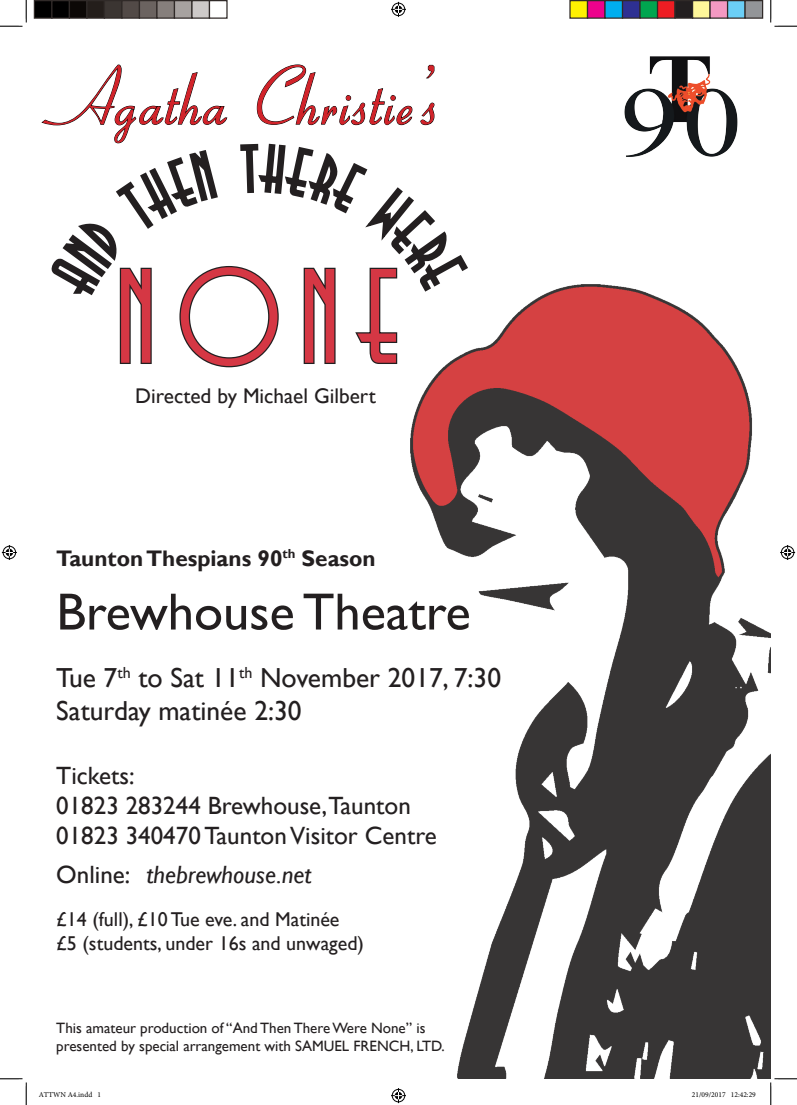
<style>
.page{position:relative;width:797px;height:1105px;background:#fff}
.page>*{position:absolute;margin:0;border:0;box-sizing:border-box;transform-origin:0 0}
.None_A4{font:125px "Tall Deco";color:#d53744}
.Agatha{font:600 83.75px "Aspire";color:#d1232a}
.t1{font:52.5px "Gill Sans";color:#231f20}
.t2{font:27.5px "Gill Sans";color:#231f20}
.t3{font:25px "Gill Sans";color:#231f20}
.t4{font:italic 25px "Gill Sans";color:#231f20}
.t5{font:700 22.5px "Gill Sans";color:#231f20}
.t6{font:21.25px "Gill Sans";color:#231f20}
.t7{font:20px "Gill Sans";color:#231f20}
.t8{font:15px "Gill Sans";color:#231f20}
.t9{font:7.5px "Minion Pro";color:#000}
.s1{font-family:"Azo Sans";font-weight:300;font-size:132.5px}
.s2{font-style:normal}
</style>
<div class="page">
<img style="left:410px;top:285px;width:360px;height:794px">
<img style="left:624px;top:56px;width:114px;height:101px">
<svg style="left:0;top:0;width:27px;height:27px"></svg>
<svg style="left:0;top:1078px;width:27px;height:27px"></svg>
<svg style="left:770px;top:0;width:27px;height:27px"></svg>
<svg style="left:770px;top:1078px;width:27px;height:27px"></svg>
<svg style="left:391px;top:2px;width:15px;height:15px"></svg>
<svg style="left:391px;top:1088px;width:15px;height:15px"></svg>
<svg style="left:2px;top:545px;width:15px;height:15px"></svg>
<svg style="left:780px;top:545px;width:15px;height:15px"></svg>
<div style="left:34px;top:1px;width:18px;height:17px;background:#000"></div>
<div style="left:34px;top:0;width:18px;height:19px;border:1px solid #302a28"></div>
<div style="left:52px;top:1px;width:17px;height:17px;background:#000"></div>
<div style="left:51px;top:0;width:19px;height:19px;border:1px solid #302a28"></div>
<div style="left:69px;top:1px;width:18px;height:17px;background:#0c0806"></div>
<div style="left:69px;top:0;width:19px;height:19px;border:1px solid #302a28"></div>
<div style="left:87px;top:1px;width:17px;height:17px;background:#241e1b"></div>
<div style="left:86px;top:0;width:19px;height:19px;border:1px solid #302a28"></div>
<div style="left:104px;top:1px;width:18px;height:17px;background:#3b3532"></div>
<div style="left:104px;top:0;width:18px;height:19px;border:1px solid #302a28"></div>
<div style="left:122px;top:1px;width:17px;height:17px;background:#524a47"></div>
<div style="left:121px;top:0;width:19px;height:19px;border:1px solid #302a28"></div>
<div style="left:139px;top:1px;width:18px;height:17px;background:#6b6360"></div>
<div style="left:139px;top:0;width:19px;height:19px;border:1px solid #302a28"></div>
<div style="left:157px;top:1px;width:17px;height:17px;background:#867f7c"></div>
<div style="left:156px;top:0;width:19px;height:19px;border:1px solid #302a28"></div>
<div style="left:174px;top:1px;width:18px;height:17px;background:#a7a2a0"></div>
<div style="left:174px;top:0;width:18px;height:19px;border:1px solid #302a28"></div>
<div style="left:192px;top:1px;width:17px;height:17px;background:#cdc9c8"></div>
<div style="left:191px;top:0;width:19px;height:19px;border:1px solid #302a28"></div>
<div style="left:209px;top:0;width:19px;height:19px;border:1px solid #302a28"></div>
<div style="left:570px;top:1px;width:17px;height:17px;background:#fff101"></div>
<div style="left:569px;top:0;width:19px;height:19px;border:1px solid #302a28"></div>
<div style="left:587px;top:1px;width:18px;height:17px;background:#ed028c"></div>
<div style="left:587px;top:0;width:18px;height:19px;border:1px solid #302a28"></div>
<div style="left:605px;top:1px;width:17px;height:17px;background:#00aeef"></div>
<div style="left:604px;top:0;width:19px;height:19px;border:1px solid #302a28"></div>
<div style="left:622px;top:1px;width:18px;height:17px;background:#2e3092"></div>
<div style="left:622px;top:0;width:18px;height:19px;border:1px solid #302a28"></div>
<div style="left:640px;top:1px;width:17px;height:17px;background:#00a54f"></div>
<div style="left:639px;top:0;width:19px;height:19px;border:1px solid #302a28"></div>
<div style="left:657px;top:1px;width:18px;height:17px;background:#ee1d23"></div>
<div style="left:657px;top:0;width:18px;height:19px;border:1px solid #302a28"></div>
<div style="left:675px;top:1px;width:17px;height:17px;background:#231f20"></div>
<div style="left:674px;top:0;width:19px;height:19px;border:1px solid #302a28"></div>
<div style="left:692px;top:1px;width:18px;height:17px;background:#fff79a"></div>
<div style="left:692px;top:0;width:18px;height:19px;border:1px solid #302a28"></div>
<div style="left:710px;top:1px;width:17px;height:17px;background:#f499c2"></div>
<div style="left:709px;top:0;width:19px;height:19px;border:1px solid #302a28"></div>
<div style="left:727px;top:1px;width:18px;height:17px;background:#6bcff6"></div>
<div style="left:727px;top:0;width:18px;height:19px;border:1px solid #302a28"></div>
<div style="left:745px;top:1px;width:17px;height:17px;background:#939598"></div>
<div style="left:744px;top:0;width:19px;height:19px;border:1px solid #302a28"></div>
<svg style="left:41px;top:64px;width:429px;height:305px"></svg>
<p class="Agatha" style="left:68px;top:57px;width:381px">Agatha Christie’s</p>
<p class="None_A4" style="left:121px;top:249px;width:292px">N<span class="s1">O</span>NE</p>
<p class="t6" style="left:135px;top:384px;width:242px">Directed by Michael Gilbert</p>
<p class="t5" style="left:56px;top:545px;width:321px">Taunton Thespians 90<sup>th</sup> Season</p>
<p class="t1" style="left:56px;top:581px;width:416px">Brewhouse Theatre</p>
<p class="t2" style="left:56px;top:661px;width:446px">Tue 7<sup>th</sup> to Sat 11<sup>th</sup> November 2017, 7:30</p>
<p class="t2" style="left:56px;top:694px;width:247px">Saturday matinée 2:30</p>
<p class="t3" style="left:56px;top:761px;width:80px">Tickets:</p>
<p class="t3" style="left:56px;top:791px;width:356px">01823 283244 Brewhouse,Taunton</p>
<p class="t3" style="left:56px;top:821px;width:382px">01823 340470 Taunton Visitor Centre</p>
<p class="t4" style="left:56px;top:860px;width:256px"><span class="s2">Online:</span> thebrewhouse.net</p>
<p class="t7" style="left:56px;top:908px;width:285px">£14 (full), £10 Tue eve. and Matinée</p>
<p class="t7" style="left:56px;top:932px;width:309px">£5 (students, under 16s and unwaged)</p>
<p class="t8" style="left:56px;top:1019px;width:370px">This amateur production of “And Then There Were None” is</p>
<p class="t8" style="left:56px;top:1037px;width:390px">presented by special arrangement with SAMUEL FRENCH, LTD.</p>
<p class="t9" style="left:39px;top:1090px;width:64px">ATTWN A4.indd 1</p>
<p class="t9" style="left:692px;top:1090px;width:65px">21/09/2017 12:42:29</p>
</div>
